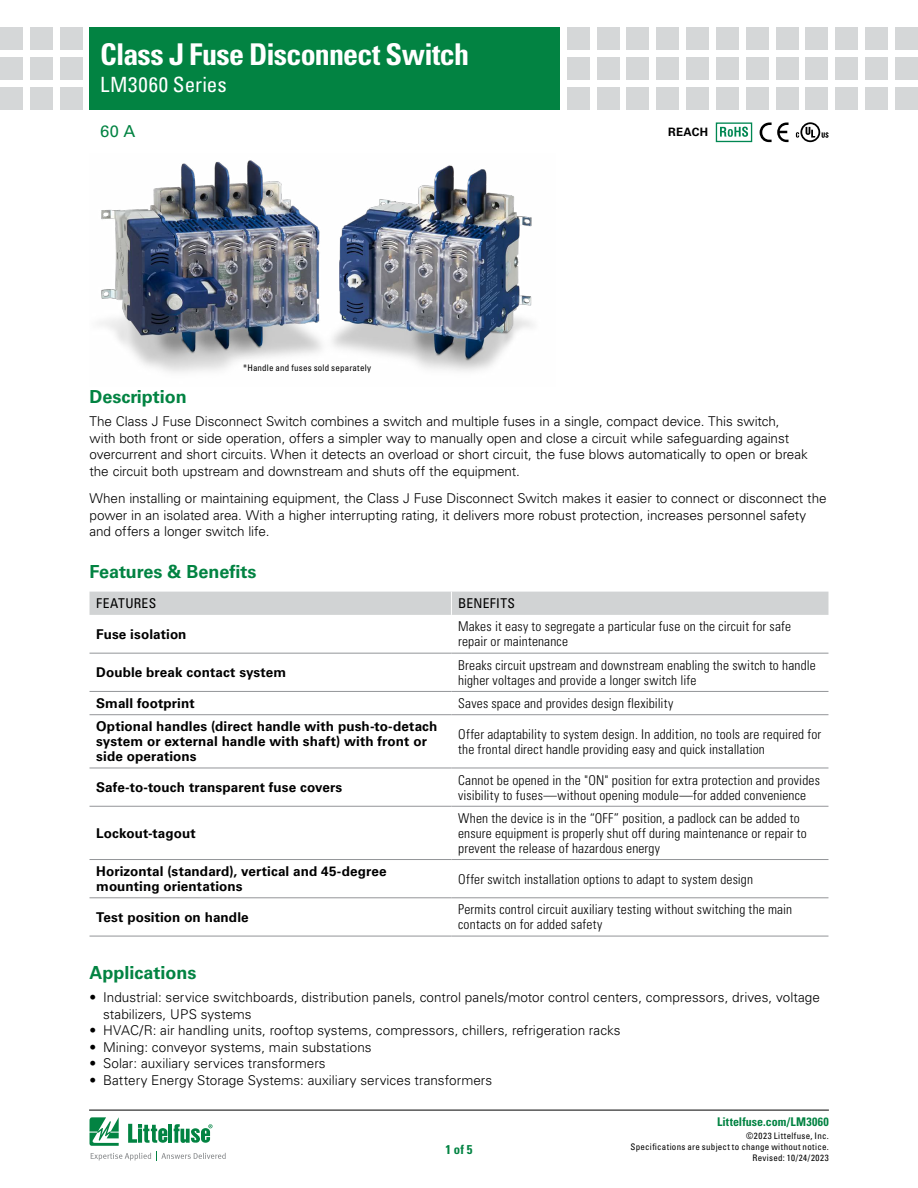
<style>
.page{position:relative;width:918px;height:1188px;background:#fff}
.page>*{position:absolute;margin:0;border:0;box-sizing:border-box;transform-origin:0 0}
.t1{font:700 condensed 30px "Univers LT Std";letter-spacing:-.025em;color:#fff}
.t2{font:condensed 21px "Univers LT Std";letter-spacing:.02em;color:#fff}
.FACTS_HEAD{font:700 18px "Univers LT Std";color:#028342}
.PRODUCT_SUBHEAD{font:16.5px "Univers LT Std";color:#028342}
.Body_1{font:300 13.5px/16.5px "Univers LT Std";letter-spacing:-.005em;color:#000}
.Benefit_column_text{font:300 condensed 13.5px/15px "Univers LT Std";letter-spacing:.01em;color:#000}
.Feature_column_text{font:700 13.5px/15px "Univers LT Std";letter-spacing:.01em;color:#000}
.F___B_header_text{font:condensed 13.5px "Univers LT Std";letter-spacing:.025em;color:#000}
.t3{font:700 condensed 12.75px "Univers LT Std";color:#028342}
.t4{font:700 condensed 12px "Univers LT Std";letter-spacing:.005em;color:#028342}
.Body_text_bullets{font:700 11.55px "Univers LT Std";letter-spacing:.025em;color:#000}
.Note{font:condensed 9px/10.8px "Univers LT Std";letter-spacing:.03em;color:#000;text-align:right}
</style>
<div class="page">
<hr style="left:89px;top:1110px;width:740px;height:1px;background:#000">
<svg style="left:90px;top:1117px;width:136px;height:44px"></svg>
<div style="left:90px;top:27px;width:470px;height:82px;background:#028342"></div>
<div style="left:60px;top:27px;width:23px;height:23px;background:#d5d7d8"></div>
<div style="left:60px;top:57px;width:23px;height:23px;background:#d5d7d8"></div>
<div style="left:60px;top:87px;width:23px;height:22px;background:#d5d7d8"></div>
<div style="left:30px;top:27px;width:23px;height:23px;background:#d5d7d8"></div>
<div style="left:30px;top:57px;width:23px;height:23px;background:#d5d7d8"></div>
<div style="left:30px;top:87px;width:23px;height:22px;background:#d5d7d8"></div>
<div style="left:0;top:27px;width:23px;height:23px;background:#d5d7d8"></div>
<div style="left:0;top:57px;width:23px;height:23px;background:#d5d7d8"></div>
<div style="left:0;top:87px;width:23px;height:22px;background:#d5d7d8"></div>
<div style="left:567px;top:27px;width:23px;height:23px;background:#d5d7d8"></div>
<div style="left:567px;top:57px;width:23px;height:23px;background:#d5d7d8"></div>
<div style="left:567px;top:87px;width:23px;height:22px;background:#d5d7d8"></div>
<div style="left:597px;top:27px;width:23px;height:23px;background:#d5d7d8"></div>
<div style="left:597px;top:57px;width:23px;height:23px;background:#d5d7d8"></div>
<div style="left:597px;top:87px;width:23px;height:22px;background:#d5d7d8"></div>
<div style="left:627px;top:27px;width:22px;height:23px;background:#d5d7d8"></div>
<div style="left:627px;top:57px;width:22px;height:23px;background:#d5d7d8"></div>
<div style="left:627px;top:87px;width:22px;height:22px;background:#d5d7d8"></div>
<div style="left:656px;top:27px;width:23px;height:23px;background:#d5d7d8"></div>
<div style="left:656px;top:57px;width:23px;height:23px;background:#d5d7d8"></div>
<div style="left:656px;top:87px;width:23px;height:22px;background:#d5d7d8"></div>
<div style="left:686px;top:27px;width:23px;height:23px;background:#d5d7d8"></div>
<div style="left:686px;top:57px;width:23px;height:23px;background:#d5d7d8"></div>
<div style="left:686px;top:87px;width:23px;height:22px;background:#d5d7d8"></div>
<div style="left:716px;top:27px;width:23px;height:23px;background:#d5d7d8"></div>
<div style="left:716px;top:57px;width:23px;height:23px;background:#d5d7d8"></div>
<div style="left:716px;top:87px;width:23px;height:22px;background:#d5d7d8"></div>
<div style="left:746px;top:27px;width:23px;height:23px;background:#d5d7d8"></div>
<div style="left:746px;top:57px;width:23px;height:23px;background:#d5d7d8"></div>
<div style="left:746px;top:87px;width:23px;height:22px;background:#d5d7d8"></div>
<div style="left:805px;top:27px;width:23px;height:23px;background:#d5d7d8"></div>
<div style="left:805px;top:57px;width:23px;height:23px;background:#d5d7d8"></div>
<div style="left:805px;top:87px;width:23px;height:22px;background:#d5d7d8"></div>
<div style="left:776px;top:27px;width:22px;height:23px;background:#d5d7d8"></div>
<div style="left:776px;top:57px;width:22px;height:23px;background:#d5d7d8"></div>
<div style="left:776px;top:87px;width:22px;height:22px;background:#d5d7d8"></div>
<div style="left:835px;top:27px;width:23px;height:23px;background:#d5d7d8"></div>
<div style="left:835px;top:57px;width:23px;height:23px;background:#d5d7d8"></div>
<div style="left:835px;top:87px;width:23px;height:22px;background:#d5d7d8"></div>
<div style="left:865px;top:27px;width:23px;height:23px;background:#d5d7d8"></div>
<div style="left:865px;top:57px;width:23px;height:23px;background:#d5d7d8"></div>
<div style="left:865px;top:87px;width:23px;height:22px;background:#d5d7d8"></div>
<div style="left:895px;top:27px;width:23px;height:23px;background:#d5d7d8"></div>
<div style="left:895px;top:57px;width:23px;height:23px;background:#d5d7d8"></div>
<div style="left:895px;top:87px;width:23px;height:22px;background:#d5d7d8"></div>
<div style="left:90px;top:592px;width:738px;height:23px;background:#d1d3d4"></div>
<hr style="left:90px;top:653px;width:361px;height:1px;background:#939598">
<hr style="left:451px;top:653px;width:377px;height:1px;background:#939598">
<hr style="left:90px;top:691px;width:361px;height:1px;background:#939598">
<hr style="left:451px;top:691px;width:377px;height:1px;background:#939598">
<hr style="left:90px;top:714px;width:361px;height:1px;background:#939598">
<hr style="left:451px;top:714px;width:377px;height:1px;background:#939598">
<hr style="left:90px;top:768px;width:361px;height:1px;background:#939598">
<hr style="left:451px;top:768px;width:377px;height:1px;background:#939598">
<hr style="left:90px;top:806px;width:361px;height:1px;background:#939598">
<hr style="left:451px;top:806px;width:377px;height:1px;background:#939598">
<hr style="left:90px;top:859px;width:361px;height:1px;background:#939598">
<hr style="left:451px;top:859px;width:377px;height:1px;background:#939598">
<hr style="left:90px;top:897px;width:361px;height:1px;background:#939598">
<hr style="left:451px;top:897px;width:377px;height:1px;background:#939598">
<hr style="left:90px;top:936px;width:361px;height:1px;background:#939598">
<hr style="left:451px;top:936px;width:377px;height:1px;background:#939598">
<svg style="left:796px;top:122px;width:32px;height:20px"></svg>
<svg style="left:720px;top:127px;width:28px;height:10px"></svg>
<div style="left:716px;top:122px;width:36px;height:20px;border:1px solid #008752"></div>
<svg style="left:760px;top:123px;width:29px;height:19px"></svg>
<img style="left:99px;top:160px;width:434px;height:213px">
<h1 class="t1" style="left:100px;top:36px;width:370px">Class J Fuse Disconnect Switch</h1>
<h2 class="t2" style="left:100px;top:71px;width:128px">LM3060 Series</h2>
<p class="PRODUCT_SUBHEAD" style="left:100px;top:122px;width:37px">60 A</p>
<p class="Body_text_bullets" style="left:668px;top:125px;width:42px">REACH</p>
<p class="Note" style="left:243px;top:362px;width:130px">*Handle and fuses sold separately</p>
<p class="FACTS_HEAD" style="left:90px;top:386px;width:99px">Description</p>
<p class="Body_1" style="left:90px;top:413px;width:720px">The Class J Fuse Disconnect Switch combines a switch and multiple fuses in a single, compact device. This switch, with both front or side operation, offers a simpler way to manually open and close a circuit while safeguarding against overcurrent and short circuits. When it detects an overload or short circuit, the fuse blows automatically to open or break the circuit both upstream and downstream and shuts off the equipment.</p>
<p class="Body_1" style="left:90px;top:490px;width:739px">When installing or maintaining equipment, the Class J Fuse Disconnect Switch makes it easier to connect or disconnect the power in an isolated area. With a higher interrupting rating, it delivers more robust protection, increases personnel safety and offers a longer switch life.</p>
<p class="FACTS_HEAD" style="left:90px;top:561px;width:168px">Features &amp; Benefits</p>
<p class="F___B_header_text" style="left:96px;top:595px;width:61px">FEATURES</p>
<p class="F___B_header_text" style="left:458px;top:595px;width:58px">BENEFITS</p>
<p class="Feature_column_text" style="left:96px;top:627px;width:92px">Fuse isolation</p>
<p class="Benefit_column_text" style="left:458px;top:619px;width:334px">Makes it easy to segregate a particular fuse on the circuit for safe repair or maintenance</p>
<p class="Feature_column_text" style="left:96px;top:665px;width:192px">Double break contact system</p>
<p class="Benefit_column_text" style="left:458px;top:657px;width:359px">Breaks circuit upstream and downstream enabling the switch to handle higher voltages and provide a longer switch life</p>
<p class="Feature_column_text" style="left:96px;top:696px;width:100px">Small footprint</p>
<p class="Benefit_column_text" style="left:458px;top:696px;width:217px">Saves space and provides design flexibility</p>
<p class="Feature_column_text" style="left:96px;top:719px;width:343px">Optional handles (direct handle with push-to-detach system or external handle with shaft) with front or side operations</p>
<p class="Benefit_column_text" style="left:458px;top:726px;width:365px">Offer adaptability to system design. In addition, no tools are required for the frontal direct handle providing easy and quick installation</p>
<p class="Feature_column_text" style="left:96px;top:780px;width:248px">Safe-to-touch transparent fuse covers</p>
<p class="Benefit_column_text" style="left:458px;top:772px;width:363px">Cannot be opened in the "ON" position for extra protection and provides visibility to fuses—without opening module—for added convenience</p>
<p class="Feature_column_text" style="left:96px;top:826px;width:101px">Lockout-tagout</p>
<p class="Benefit_column_text" style="left:458px;top:811px;width:350px">When the device is in the “OFF” position, a padlock can be added to ensure equipment is properly shut off during maintenance or repair to prevent the release of hazardous energy</p>
<p class="Feature_column_text" style="left:96px;top:864px;width:292px">Horizontal (standard), vertical and 45-degree mounting orientations</p>
<p class="Benefit_column_text" style="left:458px;top:871px;width:296px">Offer switch installation options to adapt to system design</p>
<p class="Feature_column_text" style="left:96px;top:910px;width:154px">Test position on handle</p>
<p class="Benefit_column_text" style="left:458px;top:902px;width:336px">Permits control circuit auxiliary testing without switching the main contacts on for added safety</p>
<p class="FACTS_HEAD" style="left:90px;top:962px;width:109px">Applications</p>
<p class="Body_1" style="left:103px;top:989px;width:719px;text-indent:-14px">• Industrial: service switchboards, distribution panels, control panels/motor control centers, compressors, drives, voltage stabilizers, UPS systems</p>
<p class="Body_1" style="left:90px;top:1022px;width:533px">• HVAC/R: air handling units, rooftop systems, compressors, chillers, refrigeration racks</p>
<p class="Body_1" style="left:90px;top:1038px;width:284px">• Mining: conveyor systems, main substations</p>
<p class="Body_1" style="left:90px;top:1055px;width:238px">• Solar: auxiliary services transformers</p>
<p class="Body_1" style="left:90px;top:1071px;width:404px">• Battery Energy Storage Systems: auxiliary services transformers</p>
<p class="t3" style="left:445px;top:1142px;width:29px">1 of 5</p>
<p class="t4" style="left:717px;top:1115px;width:113px">Littelfuse.com/LM3060</p>
<p class="Note" style="left:631px;top:1131px;width:200px">©2023 Littelfuse, Inc.<br>Specifications are subject to change without notice.<br>Revised: 10/24/2023</p>
</div>
